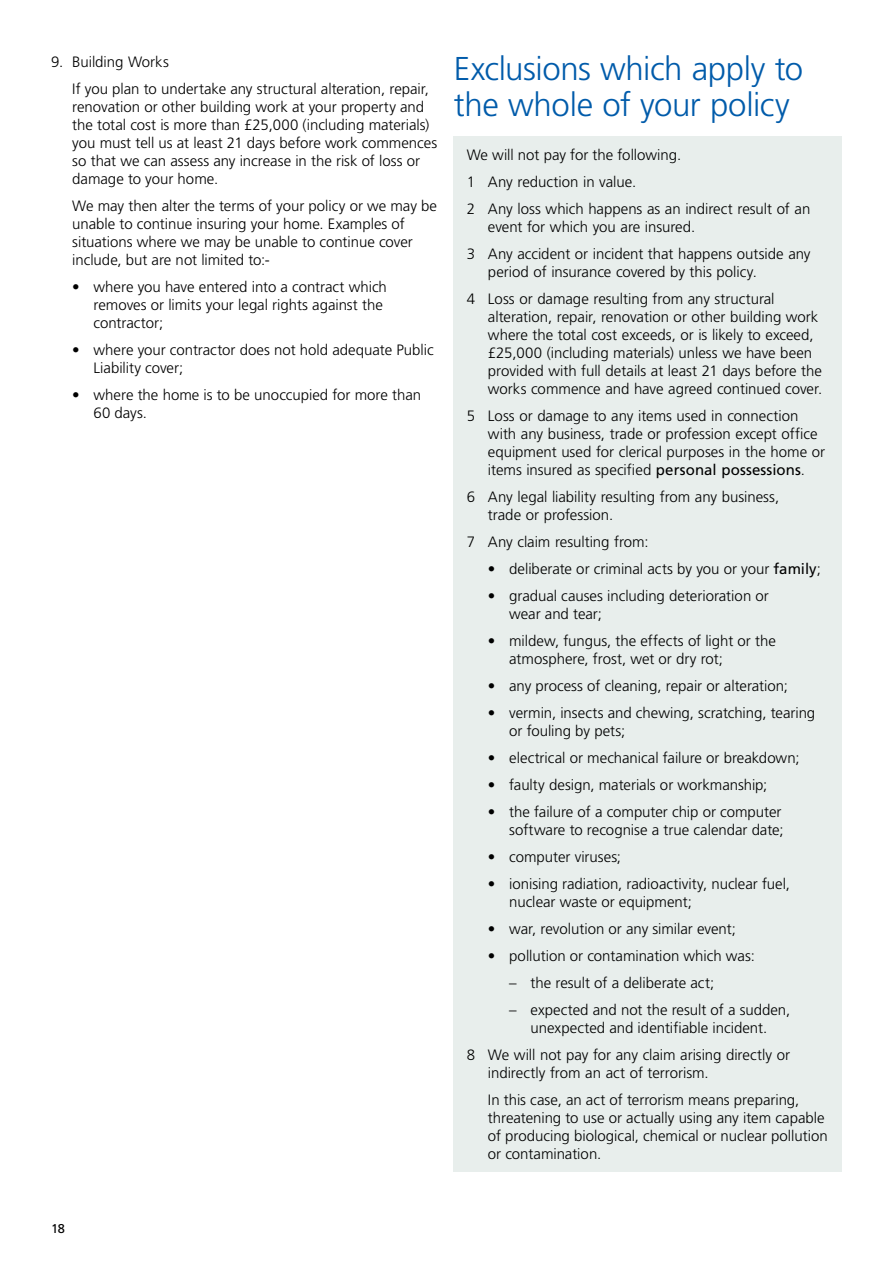
<style>
.page{position:relative;width:893px;height:1263px;background:#fff}
.page>*{position:absolute;margin:0;border:0;box-sizing:border-box;transform-origin:0 0}
.t1{font:300 33px/36px "Frutiger LT Std";letter-spacing:-.01em;color:#005baa}
.t2{font:300 15px/18px "Frutiger LT Std";letter-spacing:-.005em;color:#000}
.t3{font:12.75px "Frutiger LT Std";color:#000}
.s1{font-weight:400}
</style>
<div class="page">
<div style="left:454px;top:136px;width:388px;height:1036px;background:#e8eeec"></div>
<p class="t2" style="left:72px;top:48px;width:358px;line-height:27px;text-indent:-21px">9. Building Works<br>If you plan to undertake any structural alteration, repair,</p>
<p class="t2" style="left:72px;top:98px;width:366px">renovation or other building work at your property and the total cost is more than £25,000 (including materials) you must tell us at least 21 days before work commences so that we can assess any increase in the risk of loss or damage to your home.</p>
<p class="t2" style="left:72px;top:197px;width:366px">We may then alter the terms of your policy or we may be unable to continue insuring your home. Examples of situations where we may be unable to continue cover include, but are not limited to:-</p>
<p class="t2" style="left:94px;top:278px;width:295px;text-indent:-21px">• where you have entered into a contract which removes or limits your legal rights against the contractor;</p>
<p class="t2" style="left:94px;top:341px;width:342px;text-indent:-21px">• where your contractor does not hold adequate Public<br>Liability cover;</p>
<p class="t2" style="left:94px;top:386px;width:329px;text-indent:-21px">• where the home is to be unoccupied for more than<br>60 days.</p>
<h1 class="t1" style="left:454px;top:51px;width:351px">Exclusions which apply to the whole of your policy</h1>
<p class="t2" style="left:467px;top:142px;width:345px;line-height:27px">We will not pay for the following.<br>1 Any reduction in value.<br>2 Any loss which happens as an indirect result of an</p>
<p class="t2" style="left:467px;top:214px;width:345px;line-height:27px;text-indent:21px">event for which you are insured.<br>3 Any accident or incident that happens outside any</p>
<p class="t2" style="left:467px;top:259px;width:309px;line-height:27px;text-align:center">period of insurance covered by this policy.<br>4 Loss or damage resulting from any structural</p>
<p class="t2" style="left:488px;top:308px;width:336px">alteration, repair, renovation or other building work where the total cost exceeds, or is likely to exceed, £25,000 (including materials) unless we have been provided with full details at least 21 days before the works commence and have agreed continued cover.</p>
<p class="t2" style="left:488px;top:407px;width:339px;text-indent:-21px">5 Loss or damage to any items used in connection with any business, trade or profession except office equipment used for clerical purposes in the home or items insured as specified <span class="s1">personal possessions</span>.</p>
<p class="t2" style="left:488px;top:488px;width:293px;text-indent:-21px">6 Any legal liability resulting from any business, trade or profession.</p>
<p class="t2" style="left:467px;top:533px;width:183px">7 Any claim resulting from:</p>
<p class="t2" style="left:488px;top:560px;width:334px">• deliberate or criminal acts by you or your <span class="s1">family</span>;</p>
<p class="t2" style="left:509px;top:587px;width:261px;text-indent:-21px">• gradual causes including deterioration or wear and tear;</p>
<p class="t2" style="left:509px;top:632px;width:268px;text-indent:-21px">• mildew, fungus, the effects of light or the atmosphere, frost, wet or dry rot;</p>
<p class="t2" style="left:488px;top:677px;width:302px">• any process of cleaning, repair or alteration;</p>
<p class="t2" style="left:509px;top:704px;width:308px;text-indent:-21px">• vermin, insects and chewing, scratching, tearing or fouling by pets;</p>
<p class="t2" style="left:488px;top:749px;width:313px">• electrical or mechanical failure or breakdown;</p>
<p class="t2" style="left:488px;top:776px;width:281px">• faulty design, materials or workmanship;</p>
<p class="t2" style="left:488px;top:803px;width:297px;text-align:right">• the failure of a computer chip or computer software to recognise a true calendar date;</p>
<p class="t2" style="left:488px;top:848px;width:135px">• computer viruses;</p>
<p class="t2" style="left:509px;top:875px;width:282px;text-indent:-21px">• ionising radiation, radioactivity, nuclear fuel, nuclear waste or equipment;</p>
<p class="t2" style="left:488px;top:920px;width:249px">• war, revolution or any similar event;</p>
<p class="t2" style="left:488px;top:947px;width:268px">• pollution or contamination which was:</p>
<p class="t2" style="left:509px;top:974px;width:206px">– the result of a deliberate act;</p>
<p class="t2" style="left:509px;top:1001px;width:283px;text-align:center">– expected and not the result of a sudden, unexpected and identifiable incident.</p>
<p class="t2" style="left:488px;top:1046px;width:304px;text-indent:-21px">8 We will not pay for any claim arising directly or indirectly from an act of terrorism.</p>
<p class="t2" style="left:488px;top:1091px;width:341px">In this case, an act of terrorism means preparing, threatening to use or actually using any item capable of producing biological, chemical or nuclear pollution or contamination.</p>
<p class="t3" style="left:51px;top:1221px;width:15px">18</p>
</div>
